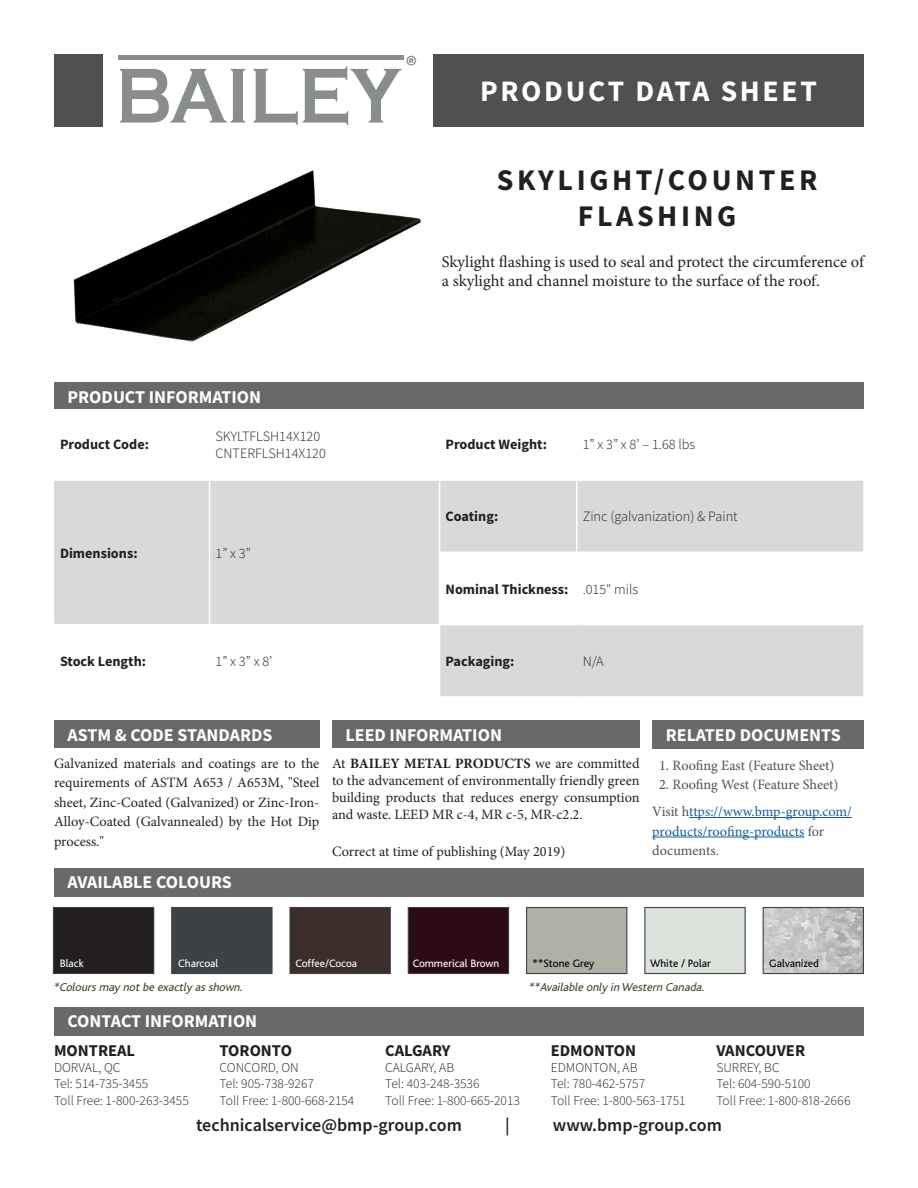
<style>
.page{position:relative;width:918px;height:1188px;background:#fff}
.page>*{position:absolute;margin:0;border:0;box-sizing:border-box;transform-origin:0 0}
.t1{font:700 80.55px "Copperplate Gothic";color:#8a8d8e;scale:.86 1}
.t2{font:700 30px/36px "Source Sans Pro";letter-spacing:.12em;color:#231f20;text-align:center}
.t3{font:700 29.7px "Source Sans Pro";letter-spacing:.09em;color:#fff}
.t4{font:700 24.15px "Source Sans Pro";color:#8a8d8e}
.t5{font:700 18px "Source Sans Pro";color:#fff}
.t6{font:600 18px "Source Sans Pro";color:#231f20}
.t7{font:16.5px/19.8px "Minion Pro";letter-spacing:-.005em;color:#231f20}
.t8{font:700 16.5px "Source Sans Pro";color:#231f20}
.t9{font:14.25px/19.5px "Minion Pro";color:#231f20;text-align:justify}
.t10{font:300 14.25px "Source Sans Pro";color:#231f20}
.t11{font:700 14.25px "Source Sans Pro";color:#231f20}
.t12{font:14.25px/19.5px "Minion Pro";letter-spacing:-.005em;color:#175d9e}
.t13{font:14.25px "Minion Pro";letter-spacing:-.005em;color:#505052}
.t14{font:300 13.5px "Source Sans Pro";color:#231f20}
.t15{font:italic 12px "Bliss";color:#4b412d}
.t16{font:11.25px "Bliss";color:#fff}
.t17{font:11.25px "Bliss";color:#000}
.s1{font-weight:700}
.s2{color:#505052}
</style>
<div class="page">
<div style="left:54px;top:54px;width:49px;height:73px;background:#505052"></div>
<div style="left:433px;top:54px;width:431px;height:73px;background:#505052"></div>
<div style="left:54px;top:721px;width:265px;height:27px;background:#69696c"></div>
<svg style="left:54px;top:481px;width:809px;height:215px;fill:#d8d9db"></svg>
<svg style="left:54px;top:625px;width:385px;height:71px"></svg>
<hr style="left:209px;top:481px;width:1px;height:71px;background:#fff">
<hr style="left:439px;top:481px;width:1px;height:71px;background:#fff">
<hr style="left:576px;top:481px;width:1px;height:71px;background:#fff">
<hr style="left:209px;top:552px;width:1px;height:72px;background:#fff">
<hr style="left:439px;top:552px;width:138px;height:1px;background:#fff">
<hr style="left:439px;top:553px;width:1px;height:71px;background:#fff">
<hr style="left:577px;top:552px;width:286px;height:1px;background:#fff">
<hr style="left:576px;top:553px;width:1px;height:71px;background:#fff">
<hr style="left:54px;top:624px;width:156px;height:1px;background:#fff">
<hr style="left:210px;top:624px;width:230px;height:1px;background:#fff">
<hr style="left:209px;top:625px;width:1px;height:71px;background:#fff">
<hr style="left:440px;top:624px;width:137px;height:1px;background:#fff">
<hr style="left:439px;top:625px;width:1px;height:71px;background:#fff">
<hr style="left:577px;top:624px;width:286px;height:1px;background:#fff">
<hr style="left:576px;top:625px;width:1px;height:71px;background:#d8d9db">
<div style="left:54px;top:1007px;width:810px;height:29px;background:#69696c"></div>
<div style="left:54px;top:868px;width:810px;height:29px;background:#69696c"></div>
<div style="left:332px;top:721px;width:308px;height:27px;background:#69696c"></div>
<div style="left:652px;top:721px;width:212px;height:28px;background:#69696c"></div>
<hr style="left:689px;top:817px;width:163px;height:1px;background:#175d9e">
<hr style="left:652px;top:837px;width:153px;height:1px;background:#175d9e">
<div style="left:54px;top:382px;width:810px;height:28px;background:#69696c"></div>
<hr style="left:118px;top:56px;width:286px;height:4px;background:#8a8d8e">
<img style="left:73px;top:170px;width:348px;height:172px">
<div style="left:53px;top:908px;width:101px;height:66px;background:#231f20"></div>
<div style="left:53px;top:907px;width:101px;height:67px;border:1px solid #3e4245"></div>
<div style="left:171px;top:907px;width:102px;height:67px;background:#3e4245;border:1px solid #3e4245"></div>
<div style="left:289px;top:907px;width:102px;height:67px;background:#3c2d2a;border:1px solid #3e4245"></div>
<div style="left:408px;top:907px;width:101px;height:67px;background:#2c0c14;border:1px solid #3e4245"></div>
<div style="left:526px;top:907px;width:101px;height:67px;background:#afb1a4;border:1px solid #3e4245"></div>
<div style="left:644px;top:907px;width:102px;height:67px;background:#dde3dc;border:1px solid #3e4245"></div>
<img style="left:765px;top:909px;width:97px;height:63px">
<div style="left:763px;top:907px;width:101px;height:67px;border:1px solid #3e4245"></div>
<p class="t4" style="left:406px;top:49px;width:13px">®</p>
<p class="t1" style="left:116px;top:51px;width:333px">BAILEY</p>
<p class="t3" style="left:480px;top:71px;width:338px">PRODUCT DATA SHEET</p>
<p class="t2" style="left:497px;top:161px;width:322px">SKYLIGHT/COUNTER<br>FLASHING</p>
<p class="t7" style="left:442px;top:252px;width:424px">Skylight flashing is used to seal and protect the circumference of a skylight and channel moisture to the surface of the roof.</p>
<p class="t5" style="left:68px;top:385px;width:195px">PRODUCT INFORMATION</p>
<p class="t11" style="left:60px;top:435px;width:91px">Product Code:</p>
<p class="t10" style="left:216px;top:427px;width:106px">SKYLTFLSH14X120</p>
<p class="t10" style="left:216px;top:444px;width:112px">CNTERFLSH14X120</p>
<p class="t11" style="left:60px;top:543px;width:79px">Dimensions:</p>
<p class="t10" style="left:216px;top:544px;width:37px">1” x 3”</p>
<p class="t11" style="left:446px;top:435px;width:103px">Product Weight:</p>
<p class="t10" style="left:583px;top:436px;width:114px">1” x 3” x 8’ – 1.68 lbs</p>
<p class="t11" style="left:446px;top:507px;width:54px">Coating:</p>
<p class="t10" style="left:583px;top:508px;width:156px">Zinc (galvanization) &amp; Paint</p>
<p class="t11" style="left:446px;top:579px;width:125px">Nominal Thickness:</p>
<p class="t10" style="left:583px;top:580px;width:57px">.015" mils</p>
<p class="t11" style="left:60px;top:652px;width:88px">Stock Length:</p>
<p class="t10" style="left:216px;top:653px;width:58px">1” x 3” x 8’</p>
<p class="t11" style="left:446px;top:652px;width:70px">Packaging:</p>
<p class="t10" style="left:583px;top:653px;width:23px">N/A</p>
<p class="t5" style="left:68px;top:723px;width:207px">ASTM &amp; CODE STANDARDS</p>
<p class="t9" style="left:54px;top:754px;width:267px">Galvanized materials and coatings are to the requirements of ASTM A653 / A653M, "Steel sheet, Zinc-Coated (Galvanized) or Zinc-Iron-Alloy-Coated (Galvannealed) by the Hot Dip process."</p>
<p class="t5" style="left:68px;top:870px;width:166px">AVAILABLE COLOURS</p>
<p class="t5" style="left:346px;top:723px;width:158px">LEED INFORMATION</p>
<p class="t9" style="left:332px;top:755px;width:309px;line-height:17.1px">At <span class="s1">BAILEY METAL PRODUCTS</span> we are committed to the advancement of environmentally friendly green building products that reduces energy consumption and waste. LEED MR c-4, MR c-5, MR-c2.2.</p>
<p class="t9" style="left:332px;top:841px;width:235px">Correct at time of publishing (May 2019)</p>
<p class="t5" style="left:666px;top:723px;width:176px">RELATED DOCUMENTS</p>
<p class="t13" style="left:659px;top:755px;width:177px">1. Roofing East (Feature Sheet)</p>
<p class="t13" style="left:659px;top:775px;width:181px">2. Roofing West (Feature Sheet)</p>
<p class="t12" style="left:652px;top:802px;width:201px"><span class="s2">Visit h</span>ttps://www.bmp-group.com/ products/roofing-products <span class="s2">for documents.</span></p>
<p class="t16" style="left:60px;top:958px;width:25px">Black</p>
<p class="t16" style="left:178px;top:958px;width:41px">Charcoal</p>
<p class="t16" style="left:296px;top:958px;width:63px">Coffee/Cocoa</p>
<p class="t16" style="left:413px;top:958px;width:88px">Commerical Brown</p>
<p class="t17" style="left:533px;top:958px;width:63px">**Stone Grey</p>
<p class="t17" style="left:650px;top:958px;width:62px">White / Polar</p>
<p class="t17" style="left:769px;top:958px;width:51px">Galvanized</p>
<p class="t15" style="left:53px;top:981px;width:193px">*Coloursmay notbe exactly asshown.</p>
<p class="t15" style="left:528px;top:981px;width:180px">**Available only in Western Canada.</p>
<p class="t5" style="left:68px;top:1009px;width:191px">CONTACT INFORMATION</p>
<p class="t8" style="left:54px;top:1039px;width:83px">MONTREAL</p>
<p class="t14" style="left:54px;top:1059px;width:68px">DORVAL, QC</p>
<p class="t14" style="left:54px;top:1076px;width:96px">Tel: 514-735-3455</p>
<p class="t14" style="left:54px;top:1092px;width:136px">Toll Free: 1-800-263-3455</p>
<p class="t8" style="left:220px;top:1039px;width:74px">TORONTO</p>
<p class="t14" style="left:220px;top:1059px;width:81px">CONCORD, ON</p>
<p class="t14" style="left:220px;top:1076px;width:96px">Tel: 905-738-9267</p>
<p class="t14" style="left:220px;top:1092px;width:136px">Toll Free: 1-800-668-2154</p>
<p class="t8" style="left:385px;top:1039px;width:67px">CALGARY</p>
<p class="t14" style="left:385px;top:1059px;width:70px">CALGARY, AB</p>
<p class="t14" style="left:385px;top:1076px;width:96px">Tel: 403-248-3536</p>
<p class="t14" style="left:385px;top:1092px;width:136px">Toll Free: 1-800-665-2013</p>
<p class="t8" style="left:551px;top:1039px;width:87px">EDMONTON</p>
<p class="t14" style="left:551px;top:1059px;width:88px">EDMONTON, AB</p>
<p class="t14" style="left:551px;top:1076px;width:96px">Tel: 780-462-5757</p>
<p class="t14" style="left:551px;top:1092px;width:136px">Toll Free: 1-800-563-1751</p>
<p class="t8" style="left:716px;top:1039px;width:90px">VANCOUVER</p>
<p class="t14" style="left:716px;top:1059px;width:65px">SURREY, BC</p>
<p class="t14" style="left:716px;top:1076px;width:96px">Tel: 604-590-5100</p>
<p class="t14" style="left:716px;top:1092px;width:136px">Toll Free: 1-800-818-2666</p>
<p class="t6" style="left:196px;top:1114px;width:267px">technicalservice@bmp-group.com</p>
<p class="t6" style="left:505px;top:1114px;width:6px">|</p>
<p class="t6" style="left:553px;top:1114px;width:171px">www.bmp-group.com</p>
</div>
